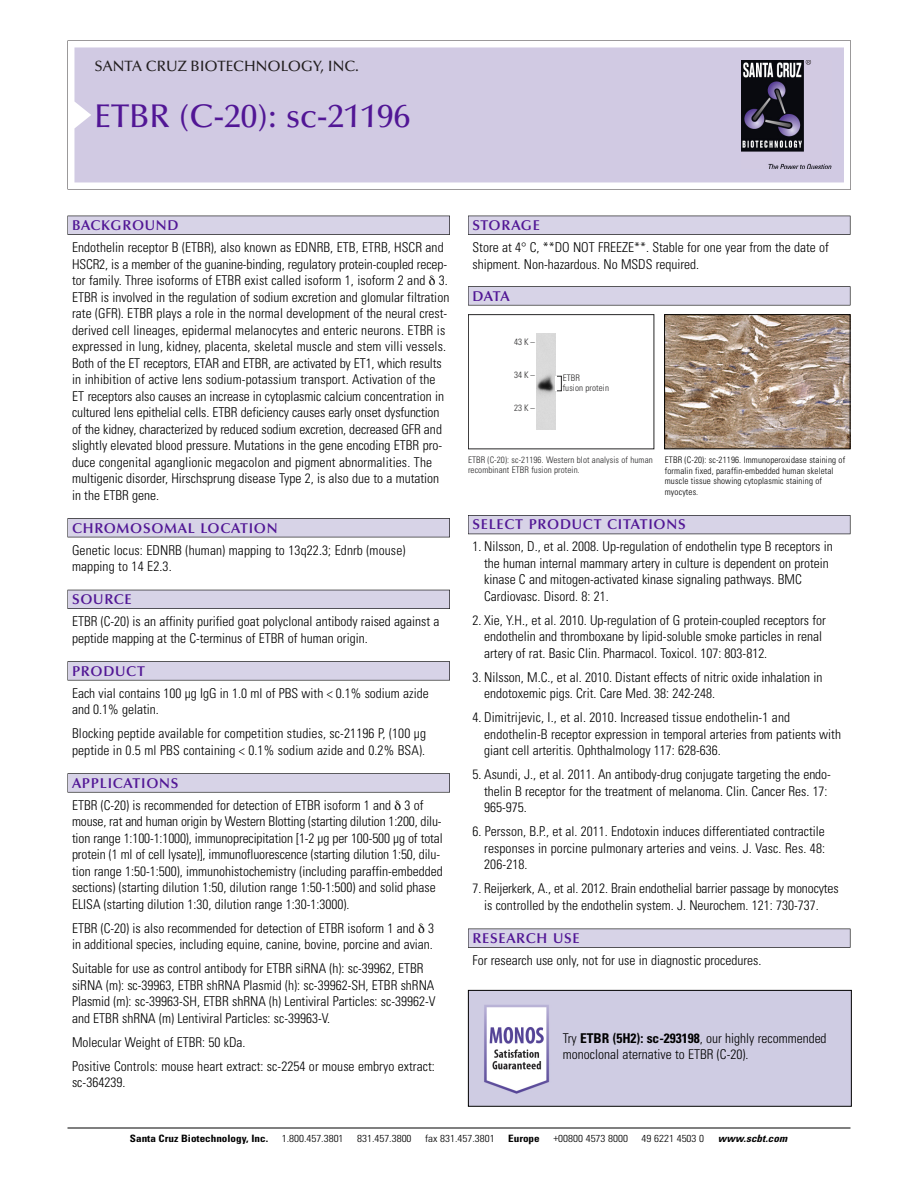
<style>
.page{position:relative;width:918px;height:1188px;background:#fff}
.page>*{position:absolute;margin:0;border:0;box-sizing:border-box;transform-origin:0 0}
.t1{font:500 33px "Optima";color:#511695}
.t2{font:500 15px "Optima";color:#231f20}
.t3{font:600 14.25px "Optima";letter-spacing:.05em;color:#511695}
.t4{font:300 condensed 13.5px/16.5px "Univers";color:#000}
.t5{font:300 condensed 10.2px "Univers";color:#000;scale:1.1 1}
.t6{font:700 condensed 10.2px "Univers";color:#000;scale:1.1 1}
.t7{font:italic 700 condensed 10.2px "Univers";letter-spacing:.005em;color:#000;scale:1.1 1}
.t8{font:300 condensed 9px/10.5px "Univers";letter-spacing:.015em;color:#000}
.t9{font:9px/10.5px "Univers Condensed Light+MDLMTD";letter-spacing:.01em;color:#272627}
.s1{font-weight:700}
</style>
<div class="page">
<svg style="left:68px;top:40px;width:783px;height:149px"></svg>
<div style="left:74px;top:47px;width:770px;height:135px;background:#d1cae3"></div>
<img style="left:741px;top:60px;width:90px;height:108px">
<div style="left:68px;top:216px;width:382px;height:19px;background:#525155"></div>
<div style="left:68px;top:216px;width:381px;height:18px;background:#d7d3e7"></div>
<div style="left:68px;top:518px;width:382px;height:19px;background:#525155"></div>
<div style="left:68px;top:519px;width:381px;height:18px;background:#d7d3e7"></div>
<div style="left:68px;top:590px;width:382px;height:19px;background:#525158"></div>
<div style="left:68px;top:590px;width:381px;height:18px;background:#d7d3e7"></div>
<div style="left:68px;top:661px;width:382px;height:19px;background:#575759"></div>
<div style="left:68px;top:662px;width:381px;height:18px;background:#d7d3e7"></div>
<svg style="left:68px;top:773px;width:382px;height:20px"></svg>
<div style="left:68px;top:774px;width:381px;height:18px;background:#d7d3e7"></div>
<div style="left:468px;top:216px;width:382px;height:19px;background:#525155"></div>
<div style="left:468px;top:216px;width:382px;height:18px;background:#d7d3e7"></div>
<div style="left:468px;top:286px;width:382px;height:19px;background:#575759"></div>
<div style="left:468px;top:287px;width:382px;height:18px;background:#d7d3e7"></div>
<div style="left:468px;top:515px;width:382px;height:19px;background:#535259"></div>
<div style="left:468px;top:516px;width:382px;height:18px;background:#d7d3e7"></div>
<div style="left:468px;top:929px;width:382px;height:19px;background:#545356"></div>
<div style="left:468px;top:929px;width:382px;height:18px;background:#d7d3e7"></div>
<hr style="left:68px;top:1128px;width:782px;height:1px;background:#000">
<img style="left:666px;top:316px;width:182px;height:131px">
<div style="left:664px;top:314px;width:186px;height:135px;border:1px solid #000"></div>
<div style="left:468px;top:314px;width:186px;height:135px;border:1px solid #272627"></div>
<img style="left:536px;top:334px;width:19px;height:95px">
<img style="left:470px;top:992px;width:380px;height:113px">
<div style="left:468px;top:990px;width:384px;height:117px;border:1px solid #000"></div>
<p class="t2" style="left:94px;top:61px;width:266px">SANTA CRUZ BIOTECHNOLOGY, INC.</p>
<h1 class="t1" style="left:94px;top:103px;width:317px">ETBR (C-20): sc-21196</h1>
<p class="t3" style="left:72px;top:219px;width:108px">BACKGROUND</p>
<p class="t4" style="left:72px;top:240px;width:379px">Endothelin receptor B (ETBR), also known as EDNRB, ETB, ETRB, HSCR and HSCR2, is a member of the guanine-binding, regulatory protein-coupled recep&shy;tor family. Three isoforms of ETBR exist called isoform 1, isoform 2 and 3.<br>ETBR is involved in the regulation of sodium excretion and glomular filtration rate (GFR). ETBR plays a role in the normal development of the neural crest&shy;derived cell lineages, epidermal melanocytes and enteric neurons. ETBR is expressed in lung, kidney, placenta, skeletal muscle and stem villi vessels.<br>Both of the ET receptors, ETAR and ETBR, are activated by ET1, which results in inhibition of active lens sodium-potassium transport. Activation of the ET receptors also causes an increase in cytoplasmic calcium concentration in cultured lens epithelial cells. ETBR deficiency causes early onset dysfunction of the kidney, characterized by reduced sodium excretion, decreased GFR and slightly elevated blood pressure. Mutations in the gene encoding ETBR pro&shy;duce congenital aganglionic megacolon and pigment abnormalities. The multigenic disorder, Hirschsprung disease Type 2, is also due to a mutation in the ETBR gene.</p>
<p class="t3" style="left:72px;top:522px;width:207px">CHROMOSOMAL LOCATION</p>
<p class="t4" style="left:72px;top:543px;width:335px">Genetic locus: EDNRB (human) mapping to 13q22.3; Ednrb (mouse) mapping to 14 E2.3.</p>
<p class="t3" style="left:72px;top:594px;width:61px">SOURCE</p>
<p class="t4" style="left:72px;top:614px;width:369px">ETBR (C-20) is an affinity purified goat polyclonal antibody raised against a peptide mapping at the C-terminus of ETBR of human origin.</p>
<p class="t3" style="left:72px;top:665px;width:74px">PRODUCT</p>
<p class="t4" style="left:72px;top:686px;width:358px">Each vial contains 100 µg IgG in 1.0 ml of PBS with &lt; 0.1% sodium azide and 0.1% gelatin.</p>
<p class="t4" style="left:72px;top:726px;width:356px">Blocking peptide available for competition studies, sc-21196 P, (100 µg peptide in 0.5 ml PBS containing &lt; 0.1% sodium azide and 0.2% BSA).</p>
<p class="t3" style="left:72px;top:777px;width:108px">APPLICATIONS</p>
<p class="t4" style="left:72px;top:798px;width:372px">ETBR (C-20) is recommended for detection of ETBR isoform 1 and 3 of mouse, rat and human origin by Western Blotting (starting dilution 1:200, dilu&shy;tion range 1:100-1:1000), immunoprecipitation [1-2 µg per 100-500 µg of total protein (1 ml of cell lysate)], immunofluorescence (starting dilution 1:50, dilu&shy;tion range 1:50-1:500), immunohistochemistry (including paraffin-embedded sections) (starting dilution 1:50, dilution range 1:50-1:500) and solid phase ELISA (starting dilution 1:30, dilution range 1:30-1:3000).</p>
<p class="t4" style="left:72px;top:921px;width:364px">ETBR (C-20) is also recommended for detection of ETBR isoform 1 and 3 in additional species, including equine, canine, bovine, porcine and avian.</p>
<p class="t4" style="left:72px;top:961px;width:365px">Suitable for use as control antibody for ETBR siRNA (h): sc-39962, ETBR siRNA (m): sc-39963, ETBR shRNA Plasmid (h): sc-39962-SH, ETBR shRNA Plasmid (m): sc-39963-SH, ETBR shRNA (h) Lentiviral Particles: sc-39962-V and ETBR shRNA (m) Lentiviral Particles: sc-39963-V.</p>
<p class="t4" style="left:72px;top:1031px;width:364px;line-height:24px">Molecular Weight of ETBR: 50 kDa.<br>Positive Controls: mouse heart extract: sc-2254 or mouse embryo extract:</p>
<p class="t4" style="left:72px;top:1075px;width:55px">sc-364239.</p>
<p class="t3" style="left:473px;top:219px;width:69px">STORAGE</p>
<p class="t4" style="left:473px;top:240px;width:358px">Store at 4° C, **DO NOT FREEZE**. Stable for one year from the date of shipment. Non-hazardous. No MSDS required.</p>
<p class="t3" style="left:473px;top:290px;width:39px">DATA</p>
<p class="t9" style="left:514px;top:338px;width:22px">43K–</p>
<p class="t9" style="left:514px;top:371px;width:22px">34K–</p>
<p class="t9" style="left:514px;top:404px;width:22px">23K–</p>
<p class="t9" style="left:563px;top:373px;width:48px">ETBR<br>fusion protein</p>
<p class="t9" style="left:468px;top:455px;width:186px">ETBR (C-20): sc-21196. Western blot analysis of human recombinant ETBR fusion protein.</p>
<p class="t8" style="left:665px;top:456px;width:182px">ETBR (C-20): sc-21196. Immunoperoxidase staining of formalin fixed, paraffin-embedded human skeletal muscle tissue showing cytoplasmic staining of myocytes.</p>
<p class="t3" style="left:473px;top:519px;width:215px">SELECT PRODUCT CITATIONS</p>
<p class="t4" style="left:484px;top:540px;width:350px;text-indent:-12px">1. Nilsson, D., et al. 2008. Up-regulation of endothelin type B receptors in the human internal mammary artery in culture is dependent on protein kinase C and mitogen-activated kinase signaling pathways. BMC Cardiovasc. Disord. 8: 21.</p>
<p class="t4" style="left:484px;top:613px;width:343px;text-indent:-12px">2. Xie, Y.H., et al. 2010. Up-regulation of G protein-coupled receptors for endothelin and thromboxane by lipid-soluble smoke particles in renal artery of rat. Basic Clin. Pharmacol. Toxicol. 107: 803-812.</p>
<p class="t4" style="left:484px;top:670px;width:340px;text-indent:-12px">3. Nilsson, M.C., et al. 2010. Distant effects of nitric oxide inhalation in endotoxemic pigs. Crit. Care Med. 38: 242-248.</p>
<p class="t4" style="left:484px;top:711px;width:358px;text-indent:-12px">4. Dimitrijevic, I., et al. 2010. Increased tissue endothelin-1 and endothelin-B receptor expression in temporal arteries from patients with giant cell arteritis. Ophthalmology 117: 628-636.</p>
<p class="t4" style="left:484px;top:768px;width:348px;text-indent:-12px">5. Asundi, J., et al. 2011. An antibody-drug conjugate targeting the endo&shy;thelin B receptor for the treatment of melanoma. Clin. Cancer Res. 17:<br>965-975.</p>
<p class="t4" style="left:484px;top:825px;width:343px;text-align:justify;text-indent:-12px">6. Persson, B.P., et al. 2011. Endotoxin induces differentiated contractile responses in porcine pulmonary arteries and veins. J. Vasc. Res. 48:<br>206-218.</p>
<p class="t4" style="left:484px;top:882px;width:356px;text-indent:-12px">7. Reijerkerk, A., et al. 2012. Brain endothelial barrier passage by monocytes is controlled by the endothelin system. J. Neurochem. 121: 730-737.</p>
<p class="t3" style="left:473px;top:932px;width:109px">RESEARCH USE</p>
<p class="t4" style="left:473px;top:953px;width:290px">For research use only, not for use in diagnostic procedures.</p>
<p class="t4" style="left:563px;top:1031px;width:265px">Try <span class="s1">ETBR (5H2): sc-293198</span>, our highly recommended monoclonal aternative to ETBR (C-20).</p>
<p class="t6" style="left:130px;top:1135px;width:127px">Santa Cruz Biotechnology, Inc.</p>
<p class="t5" style="left:282px;top:1135px;width:58px">1.800.457.3801</p>
<p class="t5" style="left:357px;top:1135px;width:51px">831.457.3800</p>
<p class="t5" style="left:425px;top:1135px;width:65px">fax 831.457.3801</p>
<p class="t6" style="left:508px;top:1135px;width:30px">Europe</p>
<p class="t5" style="left:553px;top:1135px;width:69px">+00800 4573 8000</p>
<p class="t5" style="left:642px;top:1135px;width:58px">49 6221 4503 0</p>
<p class="t7" style="left:718px;top:1135px;width:64px">www.scbt.com</p>
</div>
